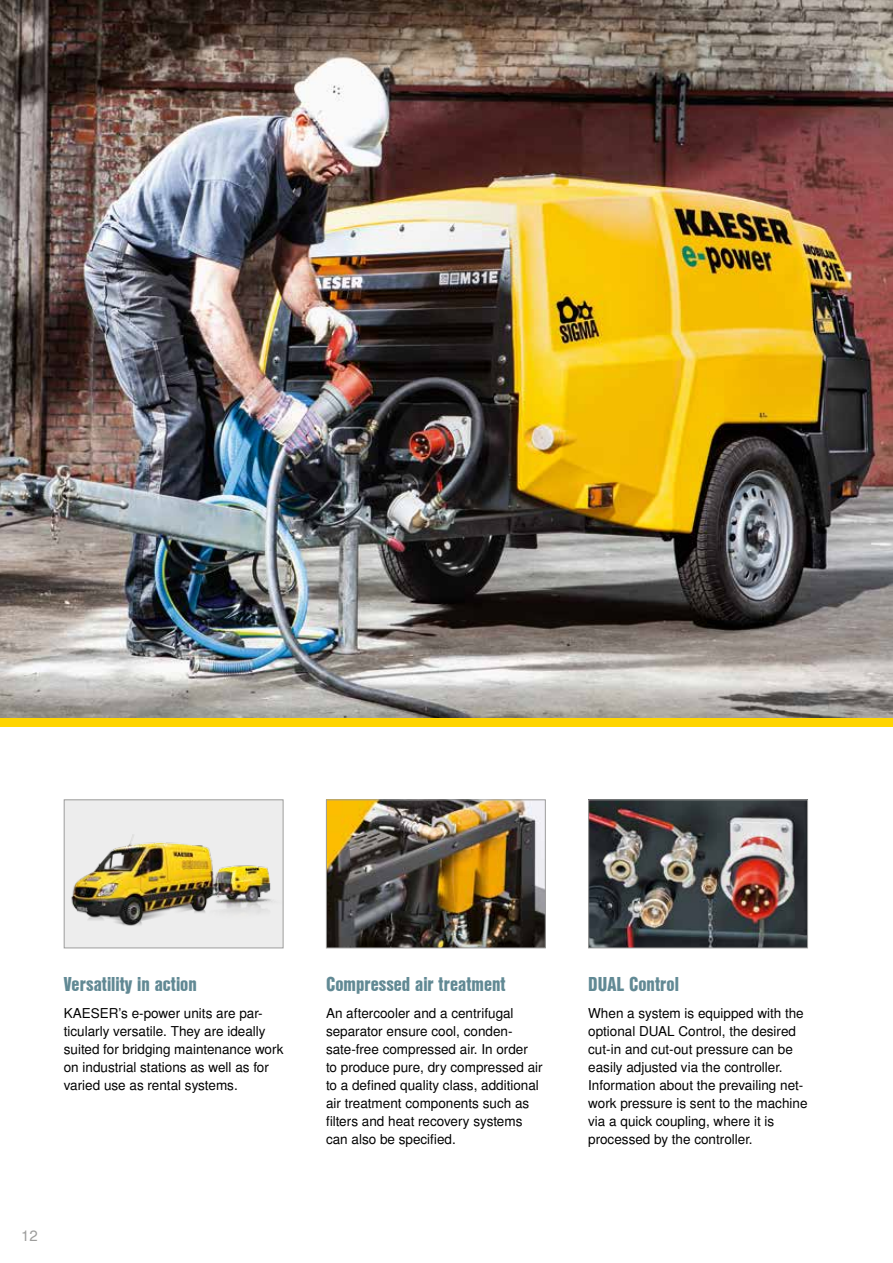
<style>
.page{position:relative;width:893px;height:1263px;background:#fff}
.page>*{position:absolute;margin:0;border:0;box-sizing:border-box;transform-origin:0 0}
.t1{font:19.5px "Nimbus San L Bla Con";color:#618994}
.t2{font:15px "Nimbus San L";color:#9d9d9c}
.t3{font:13.5px/18px "Nimbus San L";color:#000}
</style>
<div class="page">
<img style="left:0;top:0;width:893px;height:719px">
<div style="left:0;top:719px;width:893px;height:8px;background:#ffd500"></div>
<div style="left:64px;top:800px;width:219px;height:148px;background:#ededed"></div>
<img style="left:71px;top:835px;width:201px;height:91px">
<div style="left:64px;top:799px;width:219px;height:149px;border:1px solid #9d9d9c"></div>
<img style="left:328px;top:801px;width:216px;height:145px">
<div style="left:326px;top:799px;width:220px;height:149px;border:1px solid #9d9d9c"></div>
<img style="left:590px;top:801px;width:216px;height:145px">
<div style="left:588px;top:799px;width:220px;height:149px;border:1px solid #9d9d9c"></div>
<h1 class="t1" style="left:64px;top:970px;width:135px">Versatility in action</h1>
<p class="t3" style="left:64px;top:1005px;width:221px">KAESER’s e-power units are par&shy;ticularly versatile. They are ideally suited for bridging maintenance work on industrial stations as well as for varied use as rental systems.</p>
<p class="t2" style="left:21px;top:1226px;width:18px">12</p>
<h1 class="t1" style="left:326px;top:970px;width:181px">Compressed air treatment</h1>
<p class="t3" style="left:326px;top:1005px;width:218px">An aftercooler and a centrifugal separator ensure cool, conden&shy;sate-free compressed air. In order<br>to produce pure, dry compressed air to a defined quality class, additional air treatment components such as filters and heat recovery systems can also be specified.</p>
<h1 class="t1" style="left:588px;top:970px;width:92px">DUAL Control</h1>
<p class="t3" style="left:588px;top:1005px;width:221px">When a system is equipped with the optional DUAL Control, the desired cut-in and cut-out pressure can be easily adjusted via the controller.<br>Information about the prevailing net&shy;work pressure is sent to the machine via a quick coupling, where it is processed by the controller.</p>
</div>
